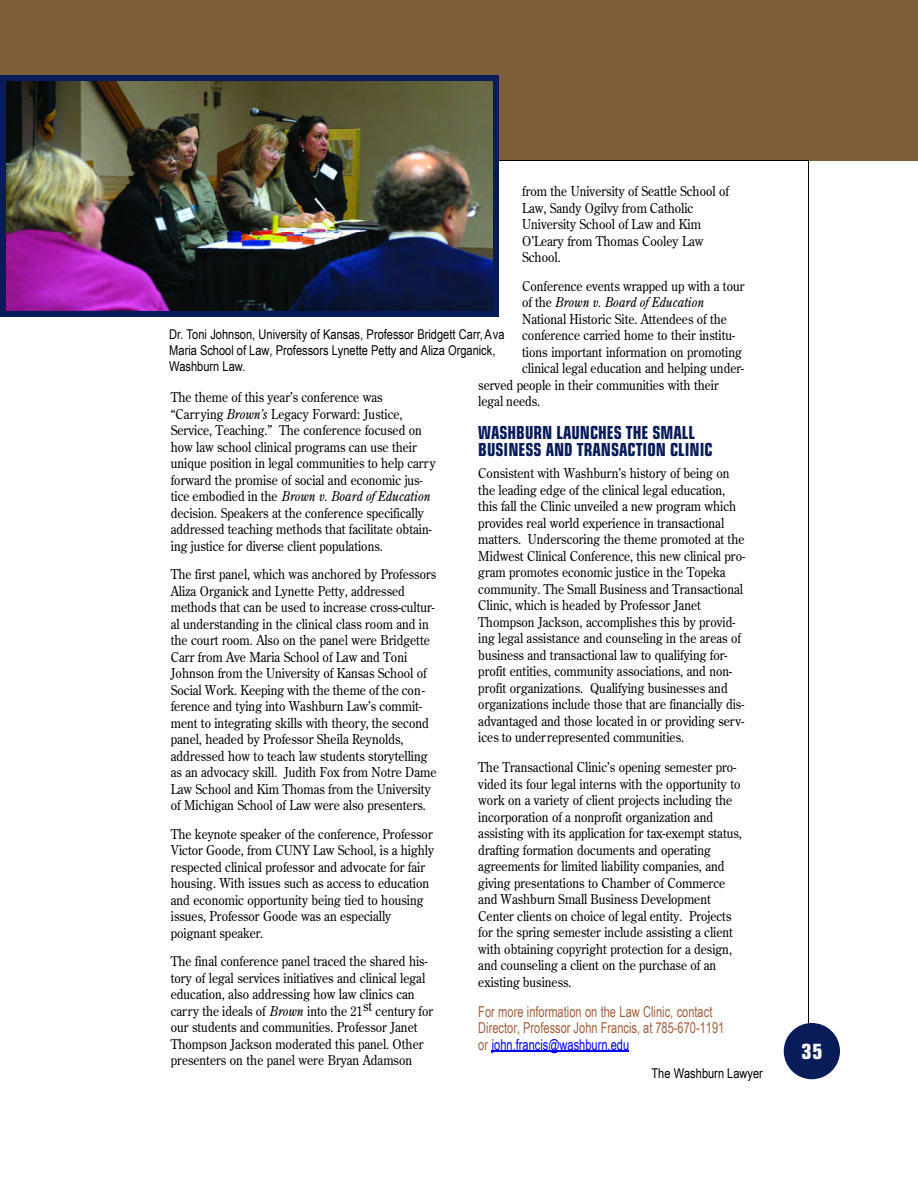
<style>
.page{position:relative;width:918px;height:1188px;background:#fff}
.page>*{position:absolute;margin:0;border:0;box-sizing:border-box;transform-origin:0 0}
.t1{font:700 condensed 21px "Eurostile";color:#fff}
.t2{font:700 condensed 18px/16.5px "Eurostile";color:#091c5a;scale:.9 1}
.t3{font:15px/16.5px "Arial Narrow";color:#a15f3d;scale:.9 1}
.t4{font:13.5px/16.5px "Century Old Style";color:#000;scale:.9 1}
.t5{font:13.5px/16.4px "Arial Narrow";color:#000}
.t6{font:italic 13.5px "Century Old Style";color:#000;scale:.9 1}
.s1{font-style:normal}
.s2{color:#0000fe}
.s3{font-style:italic}
</style>
<div class="page">
<hr style="left:808px;top:106px;width:1px;height:931px;background:#000">
<div style="left:784px;top:1023px;width:56px;height:56px;background:#091c5a;border-radius:50%"></div>
<hr style="left:492px;top:1051px;width:137px;height:1px;background:#0000fe">
<div style="left:0;top:0;width:918px;height:161px;background:#7c5e38"></div>
<hr style="left:2px;top:160px;width:807px;height:1px;background:#000">
<img style="left:0;top:75px;width:498px;height:241px">
<p class="t4" style="left:522px;top:184px;width:231px">from the University of Seattle School of<br>Law, Sandy Ogilvy from Catholic<br>University School of Law and Kim<br>O’Leary from Thomas Cooley Law<br>School.</p>
<p class="t4" style="left:522px;top:278px;width:249px">Conference events wrapped up with a tour</p>
<p class="t6" style="left:522px;top:297px;width:204px"><span class="s1">of the</span> Brown v. Board of Education</p>
<p class="t4" style="left:522px;top:311px;width:229px">National Historic Site. Attendees of the</p>
<p class="t4" style="left:522px;top:328px;width:238px">conference carried home to their institu-</p>
<p class="t4" style="left:522px;top:344px;width:246px">tions important information on promoting</p>
<p class="t4" style="left:522px;top:361px;width:248px">clinical legal education and helping under-</p>
<p class="t4" style="left:478px;top:377px;width:269px">served people in their communities with their</p>
<p class="t4" style="left:478px;top:394px;width:70px">legal needs.</p>
<h2 class="t2" style="left:478px;top:426px;width:262px">WASHBURN LAUNCHES THE SMALL<br>BUSINESS AND TRANSACTION CLINIC</h2>
<p class="t4" style="left:478px;top:466px;width:298px">Consistent with Washburn’s history of being on the leading edge of the clinical legal education, this fall the Clinic unveiled a new program which provides real world experience in transactional matters. Underscoring the theme promoted at the Midwest Clinical Conference, this new clinical pro&shy;gram promotes economic justice in the Topeka community. The Small Business and Transactional Clinic, which is headed by Professor Janet Thompson Jackson, accomplishes this by provid&shy;ing legal assistance and counseling in the areas of business and transactional law to qualifying for&shy;profit entities, community associations, and non&shy;profit organizations. Qualifying businesses and organizations include those that are financially dis&shy;advantaged and those located in or providing serv&shy;ices to underrepresented communities.</p>
<p class="t4" style="left:478px;top:760px;width:294px">The Transactional Clinic’s opening semester pro&shy;vided its four legal interns with the opportunity to work on a variety of client projects including the incorporation of a nonprofit organization and assisting with its application for tax-exempt status, drafting formation documents and operating agreements for limited liability companies, and giving presentations to Chamber of Commerce and Washburn Small Business Development Center clients on choice of legal entity. Projects for the spring semester include assisting a client with obtaining copyright protection for a design, and counseling a client on the purchase of an existing business.</p>
<p class="t3" style="left:478px;top:1003px;width:275px">For more information on the Law Clinic, contact<br>Director, Professor John Francis, at 785-670-1191 or <span class="s2">john.francis@washburn.edu</span></p>
<p class="t5" style="left:652px;top:1065px;width:113px">The Washburn Lawyer</p>
<p class="t5" style="left:169px;top:326px;width:337px">Dr. Toni Johnson, University of Kansas, Professor Bridgett Carr,Ava<br>Maria School of Law, Professors Lynette Petty and Aliza Organick,<br>Washburn Law.</p>
<p class="t4" style="left:171px;top:390px;width:296px">The theme of this year’s conference was “Carrying <span class="s3">Brown’s</span> Legacy Forward: Justice, Service, Teaching.” The conference focused on how law school clinical programs can use their unique position in legal communities to help carry forward the promise of social and economic jus&shy;tice embodied in the <span class="s3">Brown v. Board of Education </span>decision. Speakers at the conference specifically addressed teaching methods that facilitate obtain&shy;ing justice for diverse client populations.</p>
<p class="t4" style="left:171px;top:567px;width:297px">The first panel, which was anchored by Professors Aliza Organick and Lynette Petty, addressed methods that can be used to increase cross-cultur&shy;al understanding in the clinical class room and in the court room. Also on the panel were Bridgette Carr from Ave Maria School of Law and Toni Johnson from the University of Kansas School of Social Work. Keeping with the theme of the con&shy;ference and tying into Washburn Law’s commit&shy;ment to integrating skills with theory, the second panel, headed by Professor Sheila Reynolds, addressed how to teach law students storytelling as an advocacy skill. Judith Fox from Notre Dame Law School and Kim Thomas from the University of Michigan School of Law were also presenters.</p>
<p class="t4" style="left:171px;top:827px;width:294px">The keynote speaker of the conference, Professor Victor Goode, from CUNY Law School, is a highly respected clinical professor and advocate for fair housing. With issues such as access to education and economic opportunity being tied to housing issues, Professor Goode was an especially poignant speaker.</p>
<p class="t4" style="left:171px;top:954px;width:293px">The final conference panel traced the shared his&shy;tory of legal services initiatives and clinical legal education, also addressing how law clinics can carry the ideals of <span class="s3">Brown</span> into the 21st century for our students and communities. Professor Janet Thompson Jackson moderated this panel. Other presenters on the panel were Bryan Adamson</p>
<h1 class="t1" style="left:802px;top:1044px;width:22px">35</h1>
</div>
